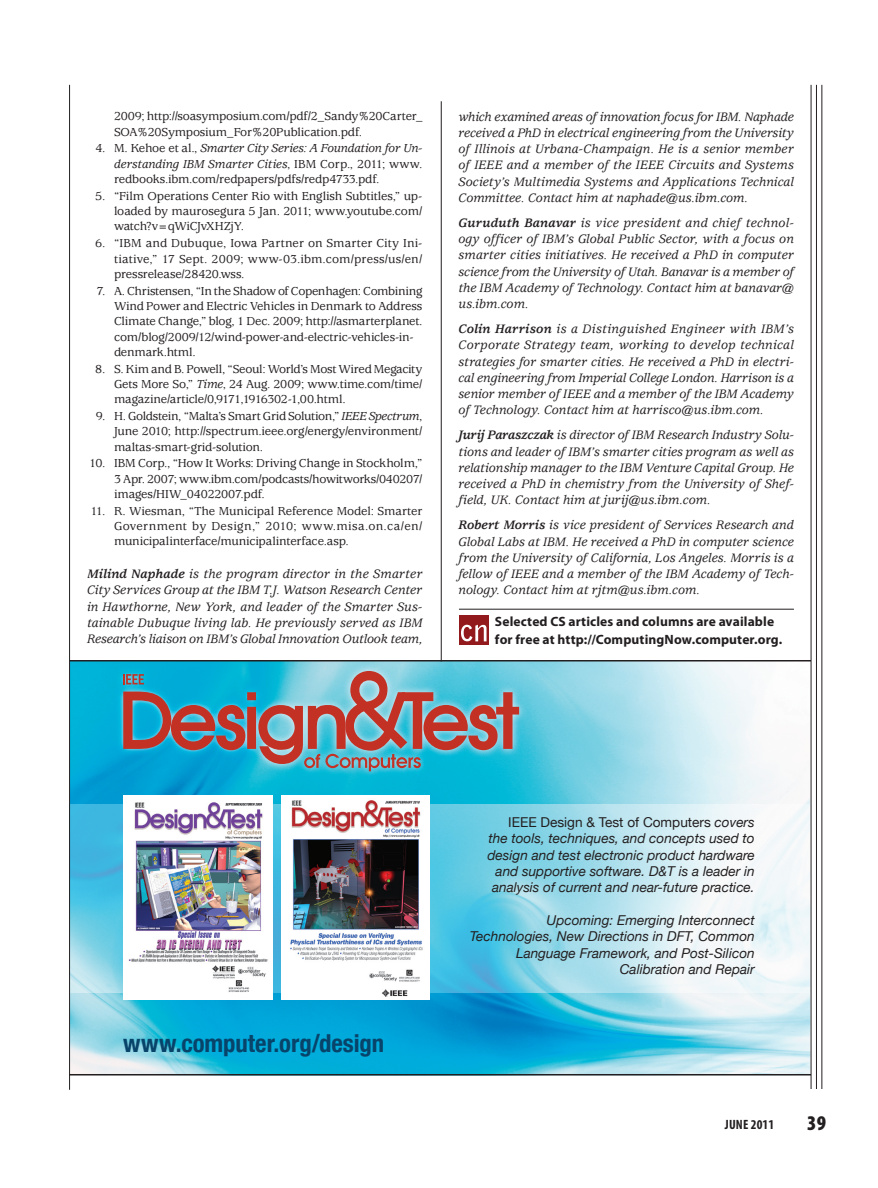
<style>
.page{position:relative;width:878px;height:1188px;background:#fff}
.page>*{position:absolute;margin:0;border:0;box-sizing:border-box;transform-origin:0 0}
.t1{font:700 condensed 24.75px "Helvetica Neue";color:#08436a}
.t2{font:900 condensed 21px "Myriad Pro";color:#231f20}
.t3{font:italic 13.65px/16.4px "Helvetica Neue";color:#231f20;text-align:right}
.VITA{font:italic 500 13.5px/16.2px "Usherwood Std";letter-spacing:.005em;color:#231f20;text-align:justify}
.CN_BLURB{font:700 13.5px/18px "Myriad Pro";letter-spacing:.01em;color:#231f20}
.t4{font:700 condensed 13.5px "Myriad Pro";letter-spacing:.01em;color:#231f20}
.BIB_REF{font:500 12.75px/15.3px "Usherwood Std";letter-spacing:-.015em;color:#231f20;text-align:justify}
.s1{font-style:italic}
.s2{font-weight:700}
.s3{font-style:normal}
</style>
<div class="page">
<img style="left:70px;top:662px;width:740px;height:414px">
<img style="left:70px;top:805px;width:740px;height:187px">
<img style="left:115px;top:662px;width:411px;height:116px">
<svg style="left:123px;top:671px;width:396px;height:100px;background:#6a92a2"></svg>
<img style="left:123px;top:795px;width:149px;height:205px">
<img style="left:281px;top:795px;width:149px;height:205px">
<hr style="left:816px;top:85px;width:1px;height:1004px;background:#231f20">
<hr style="left:821px;top:85px;width:1px;height:1004px;background:#231f20">
<hr style="left:810px;top:85px;width:1px;height:1004px;background:#231f20">
<hr style="left:69px;top:85px;width:1px;height:1005px;background:#231f20">
<hr style="left:441px;top:101px;width:1px;height:561px;background:#231f20">
<hr style="left:459px;top:609px;width:334px;height:1px;background:#231f20">
<div style="left:459px;top:615px;width:29px;height:29px;background:#931a1c"></div>
<svg style="left:461px;top:625px;width:25px;height:16px"></svg>
<hr style="left:70px;top:660px;width:741px;height:2px;background:#231f20">
<hr style="left:69px;top:1074px;width:742px;height:1px;background:#231f20">
<p class="BIB_REF" style="left:114px;top:109px;width:310px">2009; http://soasymposium.com/pdf/2_Sandy%20Carter_<br>SOA%20Symposium_For%20Publication.pdf.</p>
<p class="BIB_REF" style="left:114px;top:141px;width:310px;text-indent:-19px">4. M. Kehoe et al., <span class="s1">Smarter City Series: A Foundation for Un&shy;derstanding IBM Smarter Cities</span>, IBM Corp., 2011; www. redbooks.ibm.com/redpapers/pdfs/redp4733.pdf.</p>
<p class="BIB_REF" style="left:114px;top:188px;width:310px;text-indent:-19px">5. “Film Operations Center Rio with English Subtitles,” up&shy;loaded by maurosegura 5 Jan. 2011; www.youtube.com/ watch?v=qWiCJvXHZjY.</p>
<p class="BIB_REF" style="left:114px;top:236px;width:310px;text-indent:-19px">6. “IBM and Dubuque, Iowa Partner on Smarter City Ini&shy;tiative,” 17 Sept. 2009; www-03.ibm.com/press/us/en/ pressrelease/28420.wss.</p>
<p class="BIB_REF" style="left:114px;top:283px;width:310px;text-align:left;text-indent:-18px">7. A. Christensen, “In the Shadow of Copenhagen: Combining Wind Power and Electric Vehicles in Denmark to Address Climate Change,” blog, 1 Dec. 2009; http://asmarterplanet. com/blog/2009/12/wind-power-and-electric-vehicles-in&shy;denmark.html.</p>
<p class="BIB_REF" style="left:114px;top:361px;width:310px;text-indent:-19px">8. S. Kim and B. Powell, “Seoul: World’s Most Wired Megacity Gets More So,” <span class="s1">Time</span>, 24 Aug. 2009; www.time.com/time/ magazine/article/0,9171,1916302-1,00.html.</p>
<p class="BIB_REF" style="left:114px;top:409px;width:310px;text-indent:-18px">9. H. Goldstein, “Malta’s Smart Grid Solution,” <span class="s1">IEEE Spectrum</span>, June 2010; http://spectrum.ieee.org/energy/environment/ maltas-smart-grid-solution.</p>
<p class="BIB_REF" style="left:114px;top:456px;width:310px;text-indent:-25px">10. IBM Corp., “How It Works: Driving Change in Stockholm,” 3 Apr. 2007; www.ibm.com/podcasts/howitworks/040207/ images/HIW_04022007.pdf.</p>
<p class="BIB_REF" style="left:114px;top:503px;width:310px;text-indent:-24px">11. R. Wiesman, “The Municipal Reference Model: Smarter Government by Design,” 2010; www.misa.on.ca/en/ municipalinterface/municipalinterface.asp.</p>
<p class="VITA" style="left:87px;top:566px;width:337px"><span class="s2">Milind Naphade</span> is the program director in the Smarter City Services Group at the IBM T.J. Watson Research Center in Hawthorne, New York, and leader of the Smarter Sus&shy;tainable Dubuque living lab. He previously served as IBM Research’s liaison on IBM’s Global Innovation Outlook team,</p>
<p class="VITA" style="left:458px;top:109px;width:337px">which examined areas of innovation focus for IBM. Naphade received a PhD in electrical engineering from the University of Illinois at Urbana-Champaign. He is a senior member of IEEE and a member of the IEEE Circuits and Systems Society’s Multimedia Systems and Applications Technical Committee. Contact him at naphade@us.ibm.com.</p>
<p class="VITA" style="left:458px;top:215px;width:337px"><span class="s2">Guruduth Banavar</span> is vice president and chief technol&shy;ogy officer of IBM’s Global Public Sector, with a focus on smarter cities initiatives. He received a PhD in computer science from the University of Utah. Banavar is a member of the IBM Academy of Technology. Contact him at banavar@ us.ibm.com.</p>
<p class="VITA" style="left:458px;top:321px;width:337px"><span class="s2">Colin Harrison</span> is a Distinguished Engineer with IBM’s Corporate Strategy team, working to develop technical strategies for smarter cities. He received a PhD in electri&shy;cal engineering from Imperial College London. Harrison is a senior member of IEEE and a member of the IBM Academy of Technology. Contact him at harrisco@us.ibm.com.</p>
<p class="VITA" style="left:458px;top:427px;width:337px"><span class="s2">Jurij Paraszczak</span> is director of IBM Research Industry Solu&shy;tions and leader of IBM’s smarter cities program as well as relationship manager to the IBM Venture Capital Group. He received a PhD in chemistry from the University of Shef&shy;field, UK. Contact him at jurij@us.ibm.com.</p>
<p class="VITA" style="left:458px;top:517px;width:337px"><span class="s2">Robert Morris</span> is vice president of Services Research and Global Labs at IBM. He received a PhD in computer science from the University of California, Los Angeles. Morris is a fellow of IEEE and a member of the IBM Academy of Tech&shy;nology. Contact him at rjtm@us.ibm.com.</p>
<p class="CN_BLURB" style="left:495px;top:612px;width:289px">Selected CS articles and columns are available for free at http://ComputingNow.computer.org.</p>
<p class="t1" style="left:123px;top:1028px;width:262px">www.computer.org/design</p>
<p class="t3" style="left:487px;top:814px;width:269px"><span class="s3">IEEE Design &amp; Test of Computers</span> covers the tools, techniques, and concepts used to design and test electronic product hardware and supportive software. D&amp;T is a leader in analysis of current and near-future practice.</p>
<p class="t3" style="left:470px;top:912px;width:286px">Upcoming: Emerging Interconnect Technologies, New Directions in DFT, Common Language Framework, and Post-Silicon Calibration and Repair</p>
<p class="t4" style="left:725px;top:1117px;width:51px">JUNE 2011</p>
<p class="t2" style="left:807px;top:1110px;width:20px">39</p>
</div>
